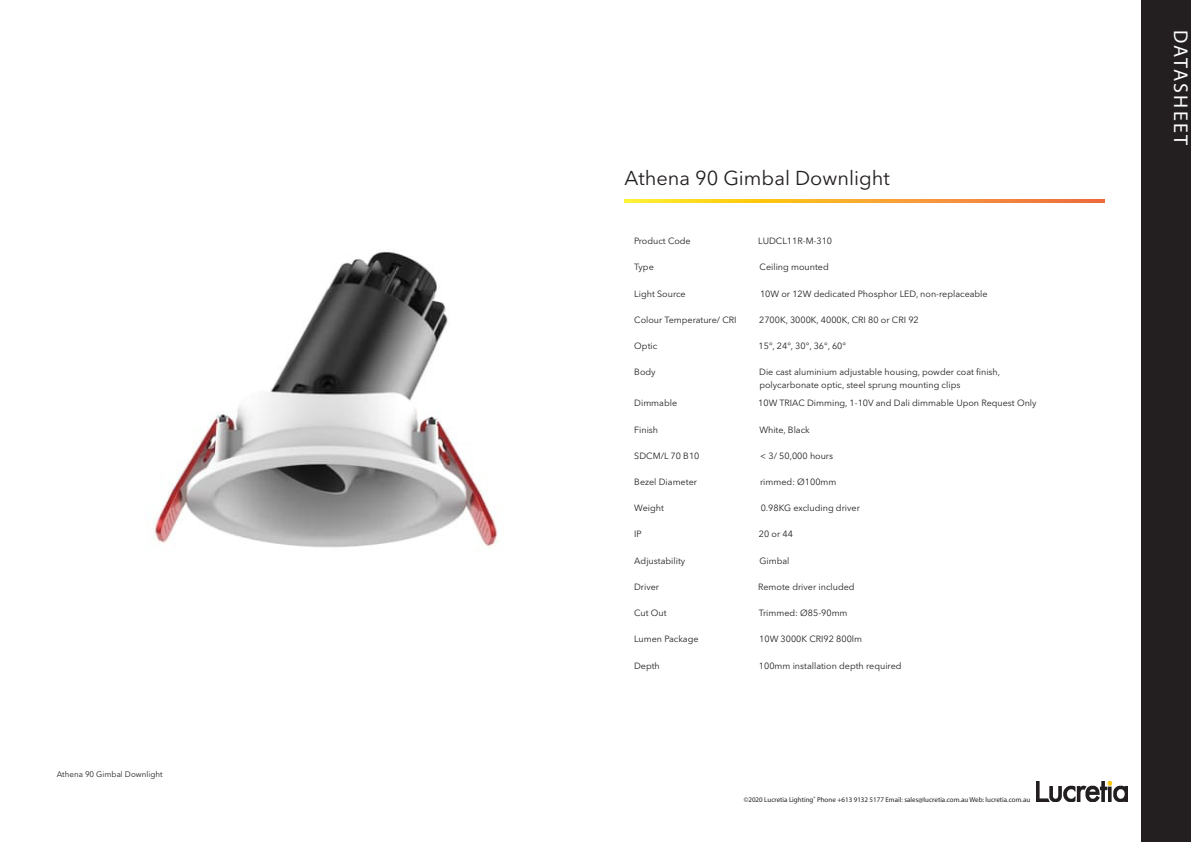
<style>
.page{position:relative;width:1191px;height:842px;background:#fff}
.page>*{position:absolute;margin:0;border:0;box-sizing:border-box;transform-origin:0 0}
.t1{font:20px "Avenir Next";color:#231f20}
.t2{font:20px "Myriad Pro";letter-spacing:.11em;color:#fff}
.t3{font:9px "Avenir Next";color:#231f20}
.t4{font:8px "Avenir Next";color:#231f20}
.t5{font:7px "Myriad Pro";color:#231f20}
</style>
<div class="page">
<div style="left:1141px;top:0;width:50px;height:842px;background:#231f20"></div>
<svg style="left:624px;top:200px;width:480px;height:3px"></svg>
<img style="left:1036px;top:781px;width:91px;height:20px">
<img style="left:154px;top:251px;width:344px;height:297px">
<p class="t4" style="left:57px;top:770px;width:108px">Athena 90 Gimbal Downlight</p>
<p class="t1" style="left:624px;top:166px;width:267px">Athena 90 Gimbal Downlight</p>
<p class="t3" style="left:634px;top:236px;width:58px">Product Code</p>
<p class="t3" style="left:758px;top:236px;width:75px">LUDCL11R-M-310</p>
<p class="t3" style="left:634px;top:262px;width:21px">Type</p>
<p class="t3" style="left:759px;top:262px;width:71px">Ceiling mounted</p>
<p class="t3" style="left:634px;top:288px;width:53px">Light Source</p>
<p class="t3" style="left:760px;top:288px;width:229px">10W or 12W dedicated Phosphor LED, non-replaceable</p>
<p class="t3" style="left:634px;top:314px;width:104px">Colour Temperature/ CRI</p>
<p class="t3" style="left:759px;top:314px;width:161px">2700K, 3000K, 4000K, CRI 80 or CRI 92</p>
<p class="t3" style="left:634px;top:341px;width:24px">Optic</p>
<p class="t3" style="left:758px;top:341px;width:89px">15°, 24°, 30°, 36°, 60°</p>
<p class="t3" style="left:634px;top:367px;width:23px">Body</p>
<p class="t3" style="left:759px;top:367px;width:242px">Die cast aluminium adjustable housing, powder coat finish,</p>
<p class="t3" style="left:759px;top:380px;width:202px">polycarbonate optic, steel sprung mounting clips</p>
<p class="t3" style="left:634px;top:398px;width:44px">Dimmable</p>
<p class="t3" style="left:758px;top:398px;width:280px">10W TRIAC Dimming, 1-10V and Dali dimmable Upon Request Only</p>
<p class="t3" style="left:634px;top:424px;width:25px">Finish</p>
<p class="t3" style="left:759px;top:424px;width:52px">White, Black</p>
<p class="t3" style="left:634px;top:450px;width:67px">SDCM/L 70 B10</p>
<p class="t3" style="left:760px;top:450px;width:74px">&lt; 3/ 50,000 hours</p>
<p class="t3" style="left:634px;top:476px;width:64px">Bezel Diameter</p>
<p class="t3" style="left:760px;top:476px;width:78px">rimmed: Ø100mm</p>
<p class="t3" style="left:634px;top:503px;width:31px">Weight</p>
<p class="t3" style="left:760px;top:503px;width:101px">0.98KG excluding driver</p>
<p class="t3" style="left:634px;top:529px;width:9px">IP</p>
<p class="t3" style="left:759px;top:529px;width:36px">20 or 44</p>
<p class="t3" style="left:634px;top:555px;width:52px">Adjustability</p>
<p class="t3" style="left:759px;top:555px;width:32px">Gimbal</p>
<p class="t3" style="left:634px;top:581px;width:27px">Driver</p>
<p class="t3" style="left:758px;top:581px;width:98px">Remote driver included</p>
<p class="t3" style="left:634px;top:608px;width:34px">Cut Out</p>
<p class="t3" style="left:758px;top:608px;width:90px">Trimmed: Ø85-90mm</p>
<p class="t3" style="left:634px;top:634px;width:66px">Lumen Package</p>
<p class="t3" style="left:759px;top:634px;width:104px">10W 3000K CRI92 800lm</p>
<p class="t3" style="left:634px;top:660px;width:27px">Depth</p>
<p class="t3" style="left:759px;top:660px;width:144px">100mm installation depth required</p>
<p class="t5" style="left:743px;top:795px;width:288px">©2020 Lucretia Lighting<sup>®</sup> Phone +613 9132 5177 Email: sales@lucretia.com.au Web: lucretia.com.au</p>
<p class="t2" style="left:1193px;top:30px;width:116px;rotate:90deg">DATASHEET</p>
</div>
